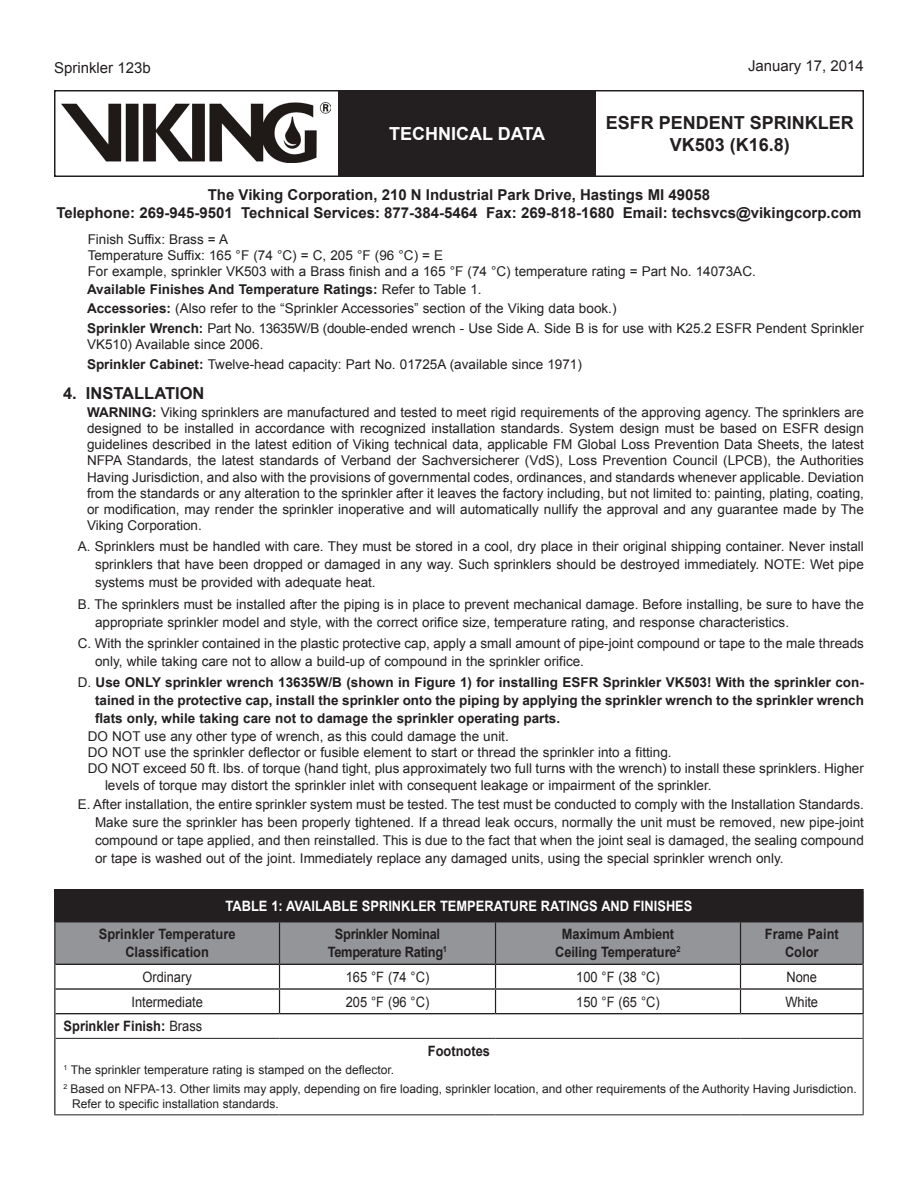
<style>
.page{position:relative;width:918px;height:1188px;background:#fff}
.page>*{position:absolute;margin:0;border:0;box-sizing:border-box;transform-origin:0 0}
.Product_Description{font:700 18px/21.6px "Arial";color:#231f20;text-align:center}
.Black_Header{font:700 18px "Arial";color:#fff}
.Heading{font:700 16.5px "Arial";color:#231f20}
.Viking{font:700 15px "Arial";color:#231f20}
.Right_Date{font:15px "Arial";color:#231f20}
.Left_Page_Number{font:15px "Arial";color:#231f20}
.Table_Text_Bold{font:700 14.25px/17.9px "Arial";letter-spacing:-.01em;color:#231f20;text-align:center;scale:.9 1}
.Table_Text{font:14.25px "Arial";color:#231f20;scale:.9 1}
.Table_Text_Bold_Whit{font:700 14.25px "Arial";color:#fff;scale:.9 1}
.Footnotes{font:700 14.25px "Arial";color:#231f20;scale:.9 1}
.Technical_Data_2{font:13.5px/18px "Arial";color:#231f20;text-align:justify}
.Body_Text{font:13.5px/16.2px "Arial";color:#231f20}
.Technical_Data{font:13.5px/16.2px "Arial";color:#231f20}
.Technical_Data_2-2{font:700 13.5px/18px "Arial";color:#231f20;text-align:justify}
.Body_Text-2{font:700 13.5px "Arial";color:#231f20}
.Footnotes-2{font:12px/15px "Arial";color:#231f20}
.s1{font-weight:400}
.s2{font-weight:700}
</style>
<div class="page">
<div style="left:54px;top:90px;width:810px;height:87px;border:2px solid #231f20"></div>
<div style="left:338px;top:91px;width:258px;height:85px;background:#231f20"></div>
<img style="left:62px;top:102px;width:268px;height:60px">
<div style="left:55px;top:890px;width:808px;height:32px;background:#231f20"></div>
<hr style="left:55px;top:1038px;width:225px;height:1px;background:#231f20">
<hr style="left:280px;top:1038px;width:216px;height:1px;background:#231f20">
<hr style="left:496px;top:1038px;width:245px;height:1px;background:#231f20">
<hr style="left:741px;top:1038px;width:122px;height:1px;background:#231f20">
<hr style="left:54px;top:1038px;width:1px;height:76px;background:#231f20">
<hr style="left:863px;top:1038px;width:1px;height:76px;background:#231f20">
<hr style="left:54px;top:1114px;width:226px;height:1px;background:#231f20">
<hr style="left:280px;top:1114px;width:216px;height:1px;background:#231f20">
<hr style="left:496px;top:1114px;width:245px;height:1px;background:#231f20">
<hr style="left:741px;top:1114px;width:123px;height:1px;background:#231f20">
<hr style="left:54px;top:889px;width:226px;height:1px;background:#231f20">
<hr style="left:280px;top:889px;width:216px;height:1px;background:#231f20">
<hr style="left:496px;top:889px;width:245px;height:1px;background:#231f20">
<hr style="left:741px;top:889px;width:123px;height:1px;background:#231f20">
<hr style="left:54px;top:890px;width:1px;height:32px;background:#231f20">
<hr style="left:863px;top:890px;width:1px;height:32px;background:#231f20">
<svg style="left:54px;top:922px;width:810px;height:116px"></svg>
<p class="Left_Page_Number" style="left:54px;top:58px;width:98px">Sprinkler 123b</p>
<p class="Black_Header" style="left:389px;top:121px;width:157px">TECHNICAL DATA</p>
<p class="Right_Date" style="left:748px;top:56px;width:117px">January 17, 2014</p>
<p class="Product_Description" style="left:606px;top:112px;width:250px">esfr pendent sprinkler<br>Vk503 (k16.8)</p>
<p class="Viking" style="left:208px;top:185px;width:504px">The Viking Corporation, 210 N Industrial Park Drive, Hastings MI 49058</p>
<p class="Viking" style="left:56px;top:203px;width:807px">Telephone: 269-945-9501 Technical Services: 877-384-5464 Fax: 269-818-1680 Email: techsvcs@vikingcorp.com</p>
<p class="Technical_Data" style="left:88px;top:231px;width:142px">Finish Suffix: Brass = A</p>
<p class="Technical_Data" style="left:88px;top:247px;width:357px">Temperature Suffix: 165 °F (74 °C) = C, 205 °F (96 °C) = E</p>
<p class="Technical_Data" style="left:88px;top:264px;width:670px">For example, sprinkler VK503 with a Brass finish and a 165 °F (74 °C) temperature rating = Part No. 14073AC.</p>
<p class="Body_Text-2" style="left:87px;top:280px;width:396px">Available Finishes And Temperature Ratings: <span class="s1">Refer to Table 1.</span></p>
<p class="Body_Text" style="left:87px;top:301px;width:531px"><span class="s2">Accessories:</span> (Also refer to the “Sprinkler Accessories” section of the Viking data book.)</p>
<p class="Body_Text" style="left:87px;top:320px;width:778px"><span class="s2">Sprinkler Wrench:</span> Part No. 13635W/B (double-ended wrench - Use Side A. Side B is for use with K25.2 ESFR Pendent Sprinkler<br>VK510) Available since 2006.</p>
<p class="Body_Text" style="left:87px;top:356px;width:496px"><span class="s2">Sprinkler Cabinet:</span> Twelve-head capacity: Part No. 01725A (available since 1971)</p>
<p class="Heading" style="left:63px;top:382px;width:143px">4. Installation</p>
<p class="Body_Text-2" style="left:87px;top:403px;width:31px">WARNIN</p>
<p class="Body_Text" style="left:87px;top:404px;width:779px;text-align:justify;text-indent:55px"><span class="s2">G:</span> Viking sprinklers are manufactured and tested to meet rigid requirements of the approving agency. The sprinklers are designed to be installed in accordance with recognized installation standards. System design must be based on ESFR design guidelines described in the latest edition of Viking technical data, applicable FM Global Loss Prevention Data Sheets, the latest NFPA Standards, the latest standards of Verband der Sachversicherer (VdS), Loss Prevention Council (LPCB), the Authorities Having Jurisdiction, and also with the provisions of governmental codes, ordinances, and standards whenever applicable. Deviation from the standards or any alteration to the sprinkler after it leaves the factory including, but not limited to: painting, plating, coating, or modification, may render the sprinkler inoperative and will automatically nullify the approval and any guarantee made by The Viking Corporation.</p>
<p class="Technical_Data_2" style="left:95px;top:538px;width:770px;text-indent:-17px">A. Sprinklers must be handled with care. They must be stored in a cool, dry place in their original shipping container. Never install sprinklers that have been dropped or damaged in any way. Such sprinklers should be destroyed immediately. NOTE: Wet pipe systems must be provided with adequate heat.</p>
<p class="Technical_Data_2" style="left:95px;top:595px;width:770px;text-indent:-17px">B. The sprinklers must be installed after the piping is in place to prevent mechanical damage. Before installing, be sure to have the appropriate sprinkler model and style, with the correct orifice size, temperature rating, and response characteristics.</p>
<p class="Technical_Data_2" style="left:95px;top:634px;width:770px;text-indent:-17px">C. With the sprinkler contained in the plastic protective cap, apply a small amount of pipe-joint compound or tape to the male threads only, while taking care not to allow a build-up of compound in the sprinkler orifice.</p>
<p class="Technical_Data_2-2" style="left:78px;top:674px;width:495px"><span class="s1">D.</span> Use ONLY sprinkler wrench 13635W/B (shown in Figure 1) for installing ESFR</p>
<p class="Technical_Data_2-2" style="left:95px;top:674px;width:770px;text-indent:508px">Sprinkler VK503! With the sprinkler con&shy;tained in the protective cap, install the sprinkler onto the piping by applying the sprinkler wrench to the sprinkler wrench flats only, while taking care not to damage the sprinkler operating parts.</p>
<p class="Technical_Data" style="left:88px;top:728px;width:423px">DO NOT use any other type of wrench, as this could damage the unit.</p>
<p class="Technical_Data" style="left:88px;top:744px;width:585px">DO NOT use the sprinkler deflector or fusible element to start or thread the sprinkler into a fitting.</p>
<p class="Technical_Data" style="left:105px;top:761px;width:760px;text-indent:-17px">DO NOT exceed 50 ft. lbs. of torque (hand tight, plus approximately two full turns with the wrench) to install these sprinklers. Higher levels of torque may distort the sprinkler inlet with consequent leakage or impairment of the sprinkler.</p>
<p class="Technical_Data_2" style="left:95px;top:796px;width:770px;text-indent:-17px">E. After installation, the entire sprinkler system must be tested. The test must be conducted to comply with the Installation Standards.<br>Make sure the sprinkler has been properly tightened. If a thread leak occurs, normally the unit must be removed, new pipe-joint compound or tape applied, and then reinstalled. This is due to the fact that when the joint seal is damaged, the sealing compound or tape is washed out of the joint. Immediately replace any damaged units, using the special sprinkler wrench only.</p>
<p class="Table_Text_Bold_Whit" style="left:226px;top:896px;width:162px">TABLE 1: AVAILABLE SPRINKLER</p>
<p class="Table_Text_Bold_Whit" style="left:440px;top:896px;width:41px">TEMPER</p>
<p class="Table_Text_Bold_Whit" style="left:494px;top:896px;width:163px">ATURE RATIN GS AND FINIS</p>
<p class="Table_Text_Bold_Whit" style="left:666px;top:896px;width:20px">HES</p>
<p class="Table_Text_Bold" style="left:99px;top:926px;width:153px">Sprinkler Temperature<br>Classification</p>
<p class="Table_Text_Bold" style="left:328px;top:926px;width:134px">Sprinkler Nominal<br>Temperature Rating<sup>1</sup></p>
<p class="Table_Text_Bold" style="left:555px;top:926px;width:141px">Maximum Ambient<br>Ceiling Temperature<sup>2</sup></p>
<p class="Table_Text_Bold" style="left:765px;top:926px;width:84px">Frame Paint<br>Color</p>
<p class="Table_Text" style="left:143px;top:968px;width:56px">Ordinary</p>
<p class="Table_Text" style="left:346px;top:968px;width:94px">165 °F (74 °C)</p>
<p class="Table_Text" style="left:576px;top:968px;width:94px">100 °F (38 °C)</p>
<p class="Table_Text" style="left:787px;top:968px;width:35px">None</p>
<p class="Table_Text" style="left:131px;top:992px;width:81px">Intermediate</p>
<p class="Table_Text" style="left:346px;top:992px;width:94px">205 °F (96 °C)</p>
<p class="Table_Text" style="left:576px;top:992px;width:94px">150 °F (65 °C)</p>
<p class="Table_Text" style="left:786px;top:992px;width:37px">White</p>
<p class="Footnotes" style="left:64px;top:1017px;width:156px">Sprinkler Finish: <span class="s1">Brass</span></p>
<p class="Table_Text_Bold" style="left:428px;top:1042px;width:71px">Footnotes</p>
<p class="Footnotes-2" style="left:63px;top:1063px;width:332px"><sup>1</sup> The sprinkler temperature rating is stamped on the deflector.</p>
<p class="Footnotes-2" style="left:72px;top:1081px;width:786px;text-indent:-9px"><sup>2</sup> Based on NFPA-13. Other limits may apply, depending on fire loading, sprinkler location, and other requirements of the Authority Having Jurisdiction.<br>Refer to specific installation standards.</p>
</div>
